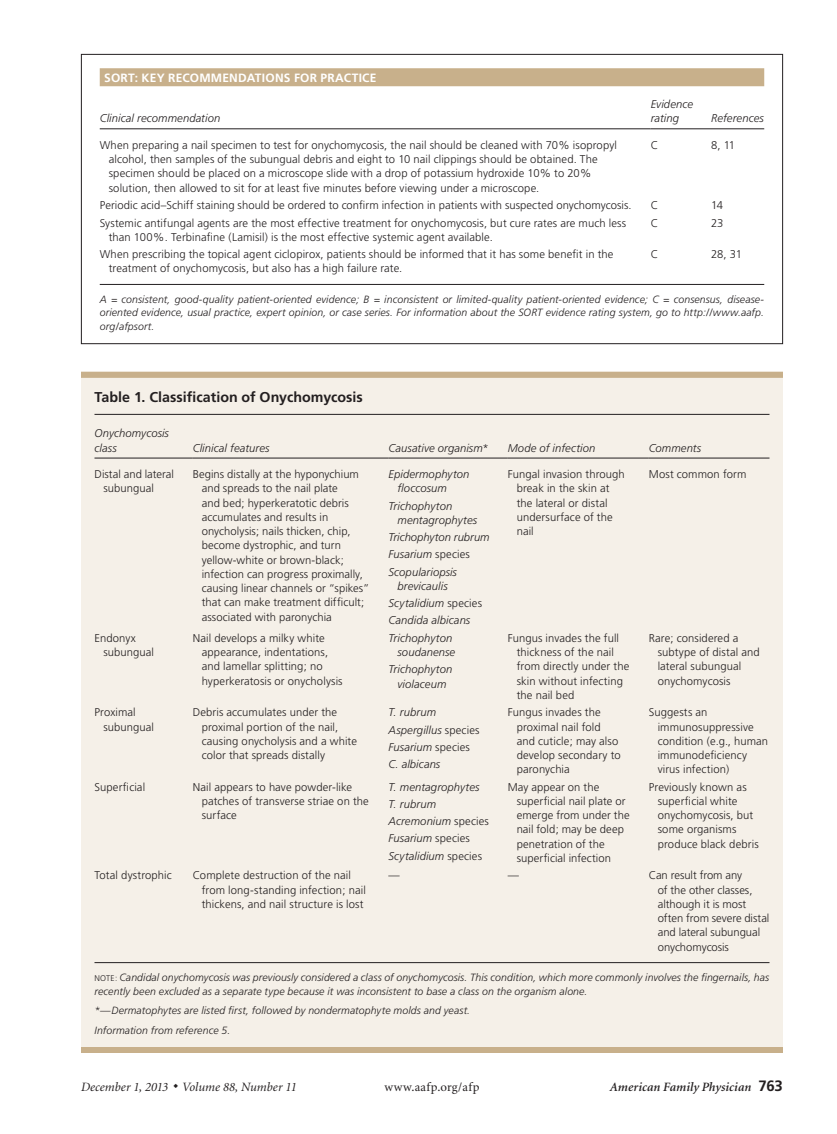
<style>
.page{position:relative;width:837px;height:1134px;background:#fff}
.page>*{position:absolute;margin:0;border:0;box-sizing:border-box;transform-origin:0 0}
.table_title{font:700 14.25px "Frutiger";color:#231f20}
.t1{font:italic 12.75px "Minion";letter-spacing:.005em;color:#231f20}
.t2{font:italic 600 12.75px "Minion";letter-spacing:.005em;color:#231f20}
.t3{font:12.75px "Minion";letter-spacing:.03em;color:#231f20}
.table_title_SORT{font:700 12px "Frutiger";letter-spacing:.02em;color:#fff}
.table_data{font:300 11.25px/14.2px "Frutiger";letter-spacing:.005em;color:#231f20}
.table_data-2{font:italic 300 11.25px/14.2px "Frutiger";letter-spacing:.01em;color:#231f20}
.table_head1{font:italic 300 11.25px/14.2px "Frutiger";letter-spacing:.01em;color:#231f20}
.table_fig_note{font:italic 300 10.5px/13.5px "Frutiger";letter-spacing:.01em;color:#231f20}
.table_note_rule{font:italic 300 10.5px "Frutiger";letter-spacing:.01em;color:#231f20}
.s1{font-style:normal}
.s2{font-style:normal;font-size:8.25px}
.s3{font-family:"Frutiger";font-weight:700;font-style:normal;font-size:15px}
</style>
<div class="page">
<div style="left:81px;top:372px;width:702px;height:681px;background:#f5f0e8"></div>
<div style="left:81px;top:372px;width:702px;height:6px;background:#c8b08b"></div>
<hr style="left:94px;top:414px;width:676px;height:1px;background:#231f20">
<hr style="left:94px;top:458px;width:99px;height:1px;background:#231f20">
<hr style="left:193px;top:458px;width:195px;height:1px;background:#231f20">
<hr style="left:388px;top:458px;width:120px;height:1px;background:#231f20">
<hr style="left:508px;top:458px;width:141px;height:1px;background:#231f20">
<hr style="left:649px;top:458px;width:121px;height:1px;background:#231f20">
<hr style="left:94px;top:962px;width:676px;height:1px;background:#231f20">
<div style="left:81px;top:1047px;width:702px;height:6px;background:#c8b08b"></div>
<div style="left:100px;top:68px;width:664px;height:18px;background:#c8b08b"></div>
<hr style="left:100px;top:128px;width:551px;height:1px;background:#231f20">
<hr style="left:651px;top:128px;width:60px;height:1px;background:#231f20">
<hr style="left:711px;top:128px;width:53px;height:1px;background:#231f20">
<hr style="left:100px;top:284px;width:664px;height:1px;background:#231f20">
<p class="table_title_SORT" style="left:104px;top:71px;width:274px">SORT: KEY RECOMMENDATIONS FOR PRACTICE</p>
<p class="table_head1" style="left:100px;top:112px;width:122px">Clinical recommendation</p>
<p class="table_head1" style="left:651px;top:97px;width:44px">Evidence rating</p>
<p class="table_head1" style="left:711px;top:112px;width:54px">References</p>
<p class="table_data" style="left:109px;top:138px;width:510px;text-indent:-9px">When preparing a nail specimen to test for onychomycosis, the nail should be cleaned with 70% isopropyl alcohol, then samples of the subungual debris and eight to 10 nail clippings should be obtained. The specimen should be placed on a microscope slide with a drop of potassium hydroxide 10% to 20% solution, then allowed to sit for at least five minutes before viewing under a microscope.</p>
<p class="table_data" style="left:651px;top:138px;width:9px">C</p>
<p class="table_data" style="left:711px;top:138px;width:26px">8, 11</p>
<p class="table_data" style="left:100px;top:198px;width:533px">Periodic acid–Schiff staining should be ordered to confirm infection in patients with suspected onychomycosis.</p>
<p class="table_data" style="left:651px;top:198px;width:9px">C</p>
<p class="table_data" style="left:711px;top:198px;width:14px">14</p>
<p class="table_data" style="left:109px;top:216px;width:519px;text-indent:-9px">Systemic antifungal agents are the most effective treatment for onychomycosis, but cure rates are much less than 100%. Terbinafine (Lamisil) is the most effective systemic agent available.</p>
<p class="table_data" style="left:651px;top:216px;width:9px">C</p>
<p class="table_data" style="left:711px;top:216px;width:14px">23</p>
<p class="table_data" style="left:109px;top:247px;width:506px;text-indent:-9px">When prescribing the topical agent ciclopirox, patients should be informed that it has some benefit in the treatment of onychomycosis, but also has a high failure rate.</p>
<p class="table_data" style="left:651px;top:247px;width:9px">C</p>
<p class="table_data" style="left:711px;top:247px;width:33px">28, 31</p>
<p class="table_fig_note" style="left:100px;top:293px;width:666px;text-align:justify">A = consistent, good-quality patient-oriented evidence; B = inconsistent or limited-quality patient-oriented evidence; C = consensus, disease&shy;oriented evidence, usual practice, expert opinion, or case series. For information about the SORT evidence rating system, go to http://www.aafp. org/afpsort.</p>
<p class="table_title" style="left:94px;top:389px;width:270px">Table 1. Classification of Onychomycosis</p>
<p class="table_head1" style="left:94px;top:427px;width:76px">Onychomycosis class</p>
<p class="table_head1" style="left:193px;top:441px;width:78px">Clinical features</p>
<p class="table_head1" style="left:388px;top:441px;width:102px">Causative organism*</p>
<p class="table_head1" style="left:508px;top:441px;width:89px">Mode of infection</p>
<p class="table_head1" style="left:649px;top:441px;width:54px">Comments</p>
<p class="table_data" style="left:104px;top:467px;width:72px;text-indent:-9px">Distal and lateral subungual</p>
<p class="table_data" style="left:202px;top:467px;width:169px;text-indent:-9px">Begins distally at the hyponychium and spreads to the nail plate<br>and bed; hyperkeratotic debris accumulates and results in onycholysis; nails thicken, chip, become dystrophic, and turn yellow-white or brown-black; infection can progress proximally, causing linear channels or “spikes” that can make treatment difficult; associated with paronychia</p>
<p class="table_data-2" style="left:398px;top:467px;width:73px;text-indent:-9px">Epidermophyton floccosum</p>
<p class="table_data-2" style="left:398px;top:499px;width:81px;text-indent:-9px">Trichophyton mentagrophytes</p>
<p class="table_data-2" style="left:388px;top:530px;width:103px">Trichophyton rubrum</p>
<p class="table_data-2" style="left:388px;top:547px;width:83px">Fusarium <span class="s1">species</span></p>
<p class="table_data-2" style="left:388px;top:565px;width:70px;text-align:center">Scopulariopsis brevicaulis</p>
<p class="table_data-2" style="left:388px;top:596px;width:95px">Scytalidium <span class="s1">species</span></p>
<p class="table_data-2" style="left:388px;top:613px;width:83px">Candida albicans</p>
<p class="table_data" style="left:104px;top:631px;width:52px;text-indent:-9px">Endonyx subungual</p>
<p class="table_data" style="left:202px;top:631px;width:142px;text-indent:-9px">Nail develops a milky white appearance, indentations, and lamellar splitting; no hyperkeratosis or onycholysis</p>
<p class="table_data-2" style="left:388px;top:631px;width:68px;text-align:right">Trichophyton soudanense</p>
<p class="table_data-2" style="left:388px;top:662px;width:65px;text-align:center">Trichophyton violaceum</p>
<p class="table_data" style="left:104px;top:705px;width:52px;text-indent:-9px">Proximal subungual</p>
<p class="table_data" style="left:202px;top:705px;width:157px;text-indent:-9px">Debris accumulates under the proximal portion of the nail, causing onycholysis and a white color that spreads distally</p>
<p class="table_data-2" style="left:388px;top:705px;width:49px">T. rubrum</p>
<p class="table_data-2" style="left:388px;top:723px;width:93px">Aspergillus <span class="s1">species</span></p>
<p class="table_data-2" style="left:388px;top:740px;width:83px">Fusarium <span class="s1">species</span></p>
<p class="table_data-2" style="left:388px;top:757px;width:53px">C. albicans</p>
<p class="table_data" style="left:94px;top:780px;width:52px">Superficial</p>
<p class="table_data" style="left:202px;top:780px;width:169px;text-indent:-9px">Nail appears to have powder-like patches of transverse striae on the surface</p>
<p class="table_data-2" style="left:388px;top:780px;width:93px">T. mentagrophytes</p>
<p class="table_data-2" style="left:388px;top:797px;width:49px">T. rubrum</p>
<p class="table_data-2" style="left:388px;top:814px;width:102px">Acremonium <span class="s1">species</span></p>
<p class="table_data-2" style="left:388px;top:832px;width:83px">Fusarium <span class="s1">species</span></p>
<p class="table_data-2" style="left:388px;top:849px;width:95px">Scytalidium <span class="s1">species</span></p>
<p class="table_data" style="left:517px;top:467px;width:110px;text-indent:-9px">Fungal invasion through break in the skin at the lateral or distal undersurface of the nail</p>
<p class="table_data" style="left:649px;top:467px;width:99px">Most common form</p>
<p class="table_data" style="left:517px;top:631px;width:114px;text-indent:-9px">Fungus invades the full thickness of the nail from directly under the skin without infecting the nail bed</p>
<p class="table_data" style="left:658px;top:631px;width:103px;text-indent:-9px">Rare; considered a subtype of distal and lateral subungual onychomycosis</p>
<p class="table_data" style="left:517px;top:705px;width:105px;text-indent:-9px">Fungus invades the proximal nail fold and cuticle; may also develop secondary to paronychia</p>
<p class="table_data" style="left:658px;top:705px;width:112px;text-indent:-9px">Suggests an immunosuppressive condition (e.g., human immunodeficiency virus infection)</p>
<p class="table_data" style="left:517px;top:780px;width:114px;text-indent:-9px">May appear on the superficial nail plate or emerge from under the nail fold; may be deep penetration of the superficial infection</p>
<p class="table_data" style="left:658px;top:780px;width:102px;text-indent:-9px">Previously known as superficial white onychomycosis, but some organisms produce black debris</p>
<p class="table_data" style="left:94px;top:869px;width:79px">Total dystrophic</p>
<p class="table_data" style="left:202px;top:869px;width:166px;text-indent:-9px">Complete destruction of the nail from long-standing infection; nail thickens, and nail structure is lost</p>
<p class="table_data" style="left:388px;top:869px;width:13px">—</p>
<p class="table_data" style="left:508px;top:869px;width:13px">—</p>
<p class="table_data" style="left:658px;top:869px;width:113px;text-indent:-9px">Can result from any<br>of the other classes, although it is most often from severe distal and lateral subungual onychomycosis</p>
<p class="table_fig_note" style="left:94px;top:971px;width:676px"><span class="s2">NOTE:</span> Candidal onychomycosis was previously considered a class of onychomycosis. This condition, which more commonly involves the fingernails, has recently been excluded as a separate type because it was inconsistent to base a class on the organism alone.</p>
<p class="table_fig_note" style="left:94px;top:1004px;width:377px">*—Dermatophytes are listed first, followed by nondermatophyte molds and yeast.</p>
<p class="table_note_rule" style="left:94px;top:1024px;width:137px">Information from reference 5.</p>
<p class="t1" style="left:81px;top:1080px;width:217px">December 1, 2013 ◆ Volume 88, Number 11</p>
<p class="t3" style="left:384px;top:1080px;width:97px">www.aafp.org/afp</p>
<p class="t2" style="left:610px;top:1080px;width:175px">American Family Physician <span class="s3">763</span></p>
</div>
